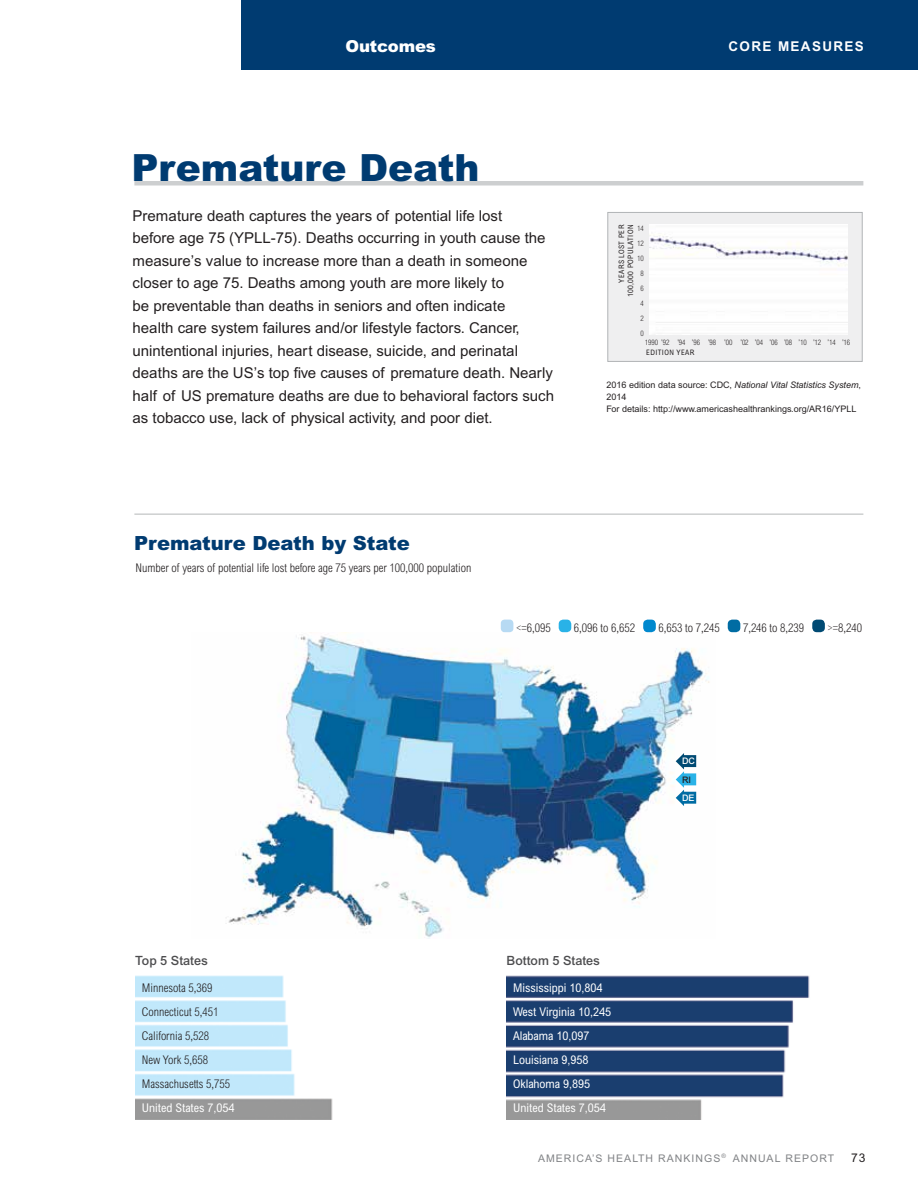
<style>
.page{position:relative;width:918px;height:1188px;background:#fff}
.page>*{position:absolute;margin:0;border:0;box-sizing:border-box;transform-origin:0 0}
.t1{font:900 37.5px "Arial MT Pro";color:#003b71}
.t2{font:900 19.5px "Arial MT Pro";color:#003b71}
.t3{font:900 16.5px "Arial MT Pro";letter-spacing:-.01em;color:#fff}
.t4{font:15px/22.5px "Arial MT Pro";color:#231f20}
.t5{font:700 13.5px "Arial MT Pro";letter-spacing:.1em;color:#fff}
.t6{font:500 12.75px "Arial MT Pro";color:#4d4d4f}
.t7{font:300 condensed 12px/24px "Arial MT Pro";color:#231f20}
.t8{font:condensed 12px/24px "Arial MT Pro";color:#fff}
.t9{font:12px "Arial MT Pro";color:#231f20}
.t10{font:10.5px "Arial MT Pro";letter-spacing:.1em;color:#808285}
.t11{font:9px/12px "Arial MT Pro";color:#231f20}
.t12{font:500 9px "Arial MT Pro";color:#fff}
.t13{font:500 9px "Arial MT Pro";color:#231f20}
.t14{font:300 condensed 7.5px/15px "Arial MT Pro";color:#231f20;text-align:center}
.t15{font:condensed 7.5px/9px "Arial MT Pro";letter-spacing:.05em;color:#231f20;text-align:right}
.s1{font-style:italic}
</style>
<div class="page">
<img style="left:226px;top:636px;width:484px;height:303px">
<div style="left:502px;top:620px;width:11px;height:11px;background:#b7daf3;border-radius:3px"></div>
<div style="left:501px;top:620px;width:12px;height:12px;border:2px solid #b7daf3;border-radius:3px"></div>
<div style="left:559px;top:620px;width:12px;height:12px;background:#29b2e7;border-radius:4px"></div>
<div style="left:643px;top:620px;width:13px;height:12px;background:#0088ce;border-radius:4px"></div>
<div style="left:728px;top:620px;width:12px;height:12px;background:#006ca3;border-radius:4px"></div>
<div style="left:812px;top:620px;width:13px;height:12px;background:#004a73;border-radius:4px"></div>
<svg style="left:676px;top:753px;width:20px;height:53px"></svg>
<hr style="left:134px;top:513px;width:729px;height:2px;background:#cdcfd0">
<div style="left:134px;top:181px;width:729px;height:5px;background:#cdcfd0"></div>
<div style="left:608px;top:212px;width:255px;height:150px;background:#efeff0;border:1px solid #b1b4b6"></div>
<div style="left:649px;top:225px;width:199px;height:109px;background:#fdfdfd"></div>
<img style="left:135px;top:976px;width:198px;height:143px">
<div style="left:540px;top:0;width:378px;height:70px;background:#003b71"></div>
<div style="left:242px;top:0;width:298px;height:73px;background:#003b71"></div>
<div style="left:230px;top:70px;width:688px;height:18px;background:#fff"></div>
<img style="left:507px;top:975px;width:303px;height:144px">
<p class="t3" style="left:345px;top:36px;width:92px">Outcomes</p>
<p class="t5" style="left:729px;top:39px;width:137px">CORE MEASURES</p>
<h1 class="t1" style="left:132px;top:144px;width:349px">Premature Death</h1>
<p class="t4" style="left:133px;top:205px;width:423px">Premature death captures the years of potential life lost<br>before age 75 (YPLL-75). Deaths occurring in youth cause the measure’s value to increase more than a death in someone closer to age 75. Deaths among youth are more likely to<br>be preventable than deaths in seniors and often indicate<br>health care system failures and/or lifestyle factors. Cancer, unintentional injuries, heart disease, suicide, and perinatal deaths are the US’s top five causes of premature death. Nearly half of US premature deaths are due to behavioral factors such as tobacco use, lack of physical activity, and poor diet.</p>
<h2 class="t2" style="left:134px;top:531px;width:277px">Premature Death by State</h2>
<p class="t7" style="left:135px;top:557px;width:337px">Number of years of potential life lost before age 75 years per 100,000 population</p>
<p class="t15" style="left:617px;top:297px;width:74px;rotate:-90deg">YEARS LOST PER<br>100,000 POPULATION</p>
<p class="t14" style="left:637px;top:222px;width:8px">14<br>12<br>10<br>8<br>6<br>4<br>2<br>0</p>
<p class="t14" style="left:645px;top:335px;width:207px">1990 ’92 ’94 ’96 ’98 ’00 ’02 ’04 ’06 ’08 ’10 ’12 ’14 ’16</p>
<p class="t15" style="left:646px;top:348px;width:50px">EDITION YEAR</p>
<p class="t11" style="left:607px;top:379px;width:256px">2016 edition data source: CDC, <span class="s1">National Vital Statistics System</span>,<br>2014<br>For details: http://www.americashealthrankings.org/AR16/YPLL</p>
<p class="t7" style="left:516px;top:617px;width:36px">&lt;=6,095</p>
<p class="t7" style="left:574px;top:617px;width:63px">6,096 to 6,652</p>
<p class="t7" style="left:658px;top:617px;width:63px">6,653 to 7,245</p>
<p class="t7" style="left:743px;top:617px;width:63px">7,246 to 8,239</p>
<p class="t7" style="left:828px;top:617px;width:36px">&gt;=8,240</p>
<p class="t6" style="left:135px;top:953px;width:74px">Top 5 States</p>
<p class="t6" style="left:507px;top:953px;width:95px">Bottom 5 States</p>
<p class="t7" style="left:142px;top:976px;width:90px">Minnesota 5,369<br>Connecticut 5,451<br>California 5,528<br>New York 5,658<br>Massachusetts 5,755</p>
<p class="t8" style="left:142px;top:1096px;width:94px">United States 7,054</p>
<p class="t8" style="left:513px;top:976px;width:99px">Mississippi 10,804<br>West Virginia 10,245<br>Alabama 10,097<br>Louisiana 9,958<br>Oklahoma 9,895<br>United States 7,054</p>
<p class="t12" style="left:682px;top:756px;width:14px">DC</p>
<p class="t13" style="left:682px;top:774px;width:10px">RI</p>
<p class="t12" style="left:682px;top:793px;width:14px">DE</p>
<p class="t10" style="left:538px;top:1152px;width:298px">AMERICA’S HEALTH RANKINGS<sup>®</sup> ANNUAL REPORT</p>
<p class="t9" style="left:851px;top:1151px;width:16px">73</p>
</div>
